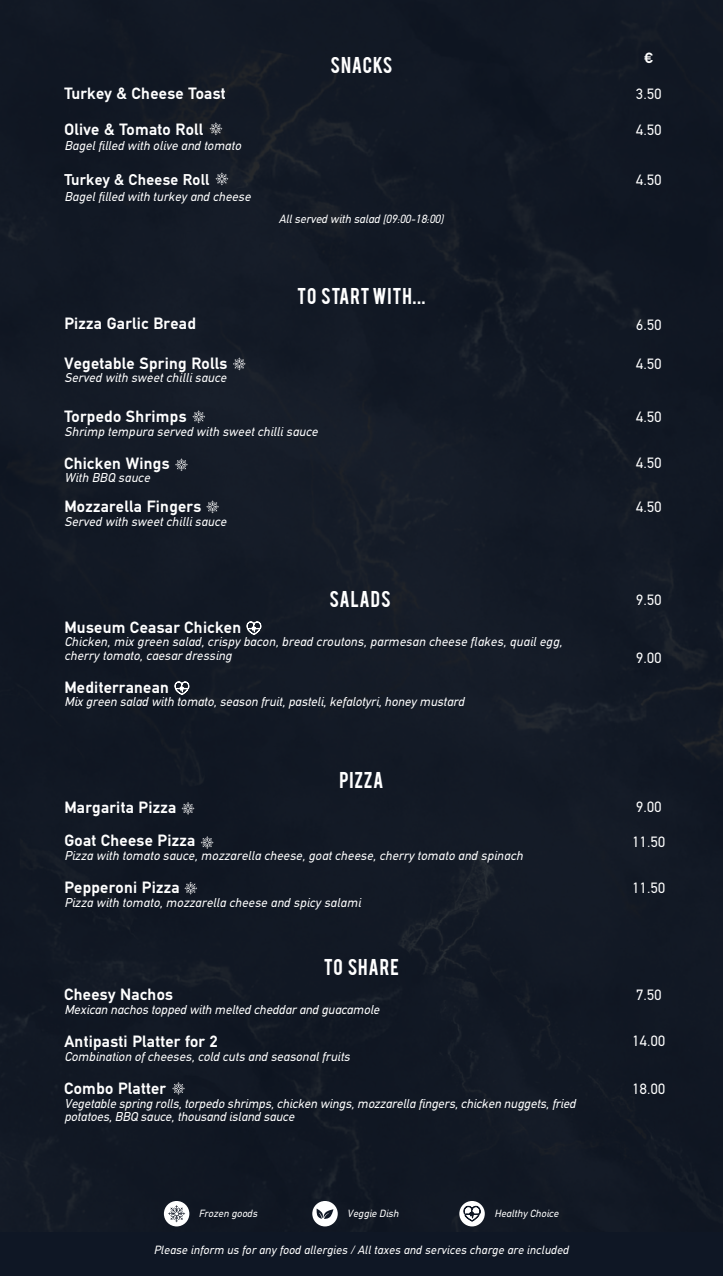
<style>
.page{position:relative;width:723px;height:1276px;background:#0f1725}
.page>*{position:absolute;margin:0;border:0;box-sizing:border-box;transform-origin:0 0}
.t1{font:18px "Bebas";letter-spacing:.045em;color:#fff}
.t2{font:700 16.5px/36px "PF Din Text";letter-spacing:.02em;color:#fff}
.t3{font:700 15.75px "PF Din Text";letter-spacing:.02em;color:#fff}
.t4{font:15px "PF Din Text";letter-spacing:.02em;color:#fff}
.t5{font:700 15px "PF Din Text";color:#fff}
.t6{font:italic 12.9px/13.5px "PF Din Text";letter-spacing:.02em;color:#fff}
.t7{font:italic 12px "PF Din Text";letter-spacing:.02em;color:#fff}
.t8{font:italic 10.5px "PF Din Text";letter-spacing:.02em;color:#fff}
</style>
<div class="page">
<div style="left:164px;top:1201px;width:25px;height:25px;background:#fff;border-radius:50%"></div>
<svg style="left:168px;top:1205px;width:17px;height:17px"></svg>
<div style="left:312px;top:1201px;width:26px;height:25px;background:#fff;border-radius:50%"></div>
<svg style="left:316px;top:1208px;width:17px;height:11px"></svg>
<svg style="left:459px;top:1201px;width:26px;height:25px"></svg>
<svg style="left:463px;top:1205px;width:17px;height:18px"></svg>
<svg style="left:246px;top:621px;width:15px;height:13px"></svg>
<svg style="left:209px;top:122px;width:13px;height:13px"></svg>
<svg style="left:215px;top:172px;width:13px;height:13px"></svg>
<svg style="left:233px;top:357px;width:13px;height:13px"></svg>
<svg style="left:192px;top:410px;width:13px;height:13px"></svg>
<svg style="left:175px;top:458px;width:13px;height:13px"></svg>
<svg style="left:206px;top:500px;width:13px;height:13px"></svg>
<svg style="left:174px;top:681px;width:15px;height:13px"></svg>
<svg style="left:182px;top:802px;width:12px;height:13px"></svg>
<svg style="left:201px;top:836px;width:13px;height:13px"></svg>
<svg style="left:184px;top:882px;width:13px;height:12px"></svg>
<svg style="left:172px;top:1082px;width:13px;height:13px"></svg>
<p class="t2" style="left:64px;top:75px;width:163px">Turkey &amp; Cheese Toast<br>Οlive &amp; Tomato Roll</p>
<p class="t6" style="left:64px;top:139px;width:178px">Bagel filled with olive and tomato</p>
<p class="t3" style="left:64px;top:171px;width:146px">Turkey &amp; Cheese Roll</p>
<p class="t6" style="left:64px;top:190px;width:188px">Bagel filled with turkey and cheese</p>
<h1 class="t1" style="left:330px;top:52px;width:63px">SNACKS</h1>
<p class="t7" style="left:279px;top:212px;width:166px">All served with salad [09:00-18:00)</p>
<h1 class="t1" style="left:297px;top:283px;width:130px">TO START WITH...</h1>
<p class="t2" style="left:64px;top:305px;width:133px">Pizza Garlic Bread</p>
<p class="t2" style="left:64px;top:345px;width:164px">Vegetable Spring Rolls</p>
<p class="t6" style="left:64px;top:371px;width:163px">Served with sweet chilli sauce</p>
<p class="t2" style="left:64px;top:398px;width:124px">Torpedo Shrimps</p>
<p class="t6" style="left:64px;top:424px;width:255px">Shrimp tempura served with sweet chilli sauce</p>
<p class="t2" style="left:64px;top:445px;width:107px">Chicken Wings</p>
<p class="t6" style="left:64px;top:471px;width:87px">With BBQ sauce</p>
<p class="t2" style="left:64px;top:488px;width:138px">Mozzarella Fingers</p>
<p class="t6" style="left:64px;top:515px;width:163px">Served with sweet chilli sauce</p>
<h1 class="t1" style="left:329px;top:586px;width:63px">SALADS</h1>
<p class="t2" style="left:64px;top:609px;width:178px">Museum Ceasar Chicken</p>
<p class="t6" style="left:64px;top:635px;width:499px">Chicken, mix green salad, crispy bacon, bread croutons, parmesan cheese flakes, quail egg, cherry tomato, caesar dressing</p>
<p class="t2" style="left:64px;top:669px;width:106px">Mediterranean</p>
<p class="t6" style="left:64px;top:695px;width:401px">Mix green salad with tomato, season fruit, pasteli, kefalotyri, honey mustard</p>
<h1 class="t1" style="left:339px;top:766px;width:45px">PIZZA</h1>
<p class="t2" style="left:64px;top:790px;width:132px;line-height:33.3px">Margarita Pizza<br>Goat Cheese Pizza</p>
<p class="t6" style="left:64px;top:848px;width:460px">Pizza with tomato sauce, mozzarella cheese, goat cheese, cherry tomato and spinach</p>
<p class="t2" style="left:64px;top:869px;width:117px">Pepperoni Pizza</p>
<p class="t6" style="left:64px;top:895px;width:298px">Pizza with tomato, mozzarella cheese and spicy salami</p>
<h1 class="t1" style="left:324px;top:954px;width:77px">TO SHARE</h1>
<p class="t2" style="left:64px;top:976px;width:110px">Cheesy Nachos</p>
<p class="t6" style="left:64px;top:1003px;width:316px">Mexican nachos topped with melted cheddar and guacamole</p>
<p class="t2" style="left:64px;top:1023px;width:155px">Antipasti Platter for 2</p>
<p class="t6" style="left:64px;top:1049px;width:287px">Combination of cheeses, cold cuts and seasonal fruits</p>
<p class="t2" style="left:64px;top:1070px;width:103px">Combo Platter</p>
<p class="t6" style="left:64px;top:1096px;width:513px">Vegetable spring rolls, torpedo shrimps, chicken wings, mozzarella fingers, chicken nuggets, fried potatoes, BBQ sauce, thousand island sauce</p>
<p class="t8" style="left:199px;top:1207px;width:60px">Frozen goods</p>
<p class="t8" style="left:347px;top:1207px;width:53px">Veggie Dish</p>
<p class="t8" style="left:494px;top:1207px;width:66px">Healthy Choice</p>
<p class="t7" style="left:154px;top:1242px;width:416px">Please inform us for any food allergies / All taxes and services charge are included</p>
<p class="t5" style="left:644px;top:49px;width:10px">€</p>
<p class="t4" style="left:636px;top:85px;width:27px">3.50</p>
<p class="t4" style="left:636px;top:121px;width:27px">4.50</p>
<p class="t4" style="left:636px;top:171px;width:27px">4.50</p>
<p class="t4" style="left:636px;top:316px;width:27px">6.50</p>
<p class="t4" style="left:636px;top:355px;width:27px">4.50</p>
<p class="t4" style="left:636px;top:408px;width:27px">4.50</p>
<p class="t4" style="left:636px;top:454px;width:27px">4.50</p>
<p class="t4" style="left:636px;top:498px;width:27px">4.50</p>
<p class="t4" style="left:636px;top:591px;width:27px">9.50</p>
<p class="t4" style="left:636px;top:649px;width:27px">9.00</p>
<p class="t4" style="left:636px;top:798px;width:27px">9.00</p>
<p class="t4" style="left:632px;top:833px;width:34px">11.50</p>
<p class="t4" style="left:632px;top:879px;width:34px">11.50</p>
<p class="t4" style="left:636px;top:986px;width:27px">7.50</p>
<p class="t4" style="left:632px;top:1032px;width:34px">14.00</p>
<p class="t4" style="left:632px;top:1080px;width:34px">18.00</p>
</div>
